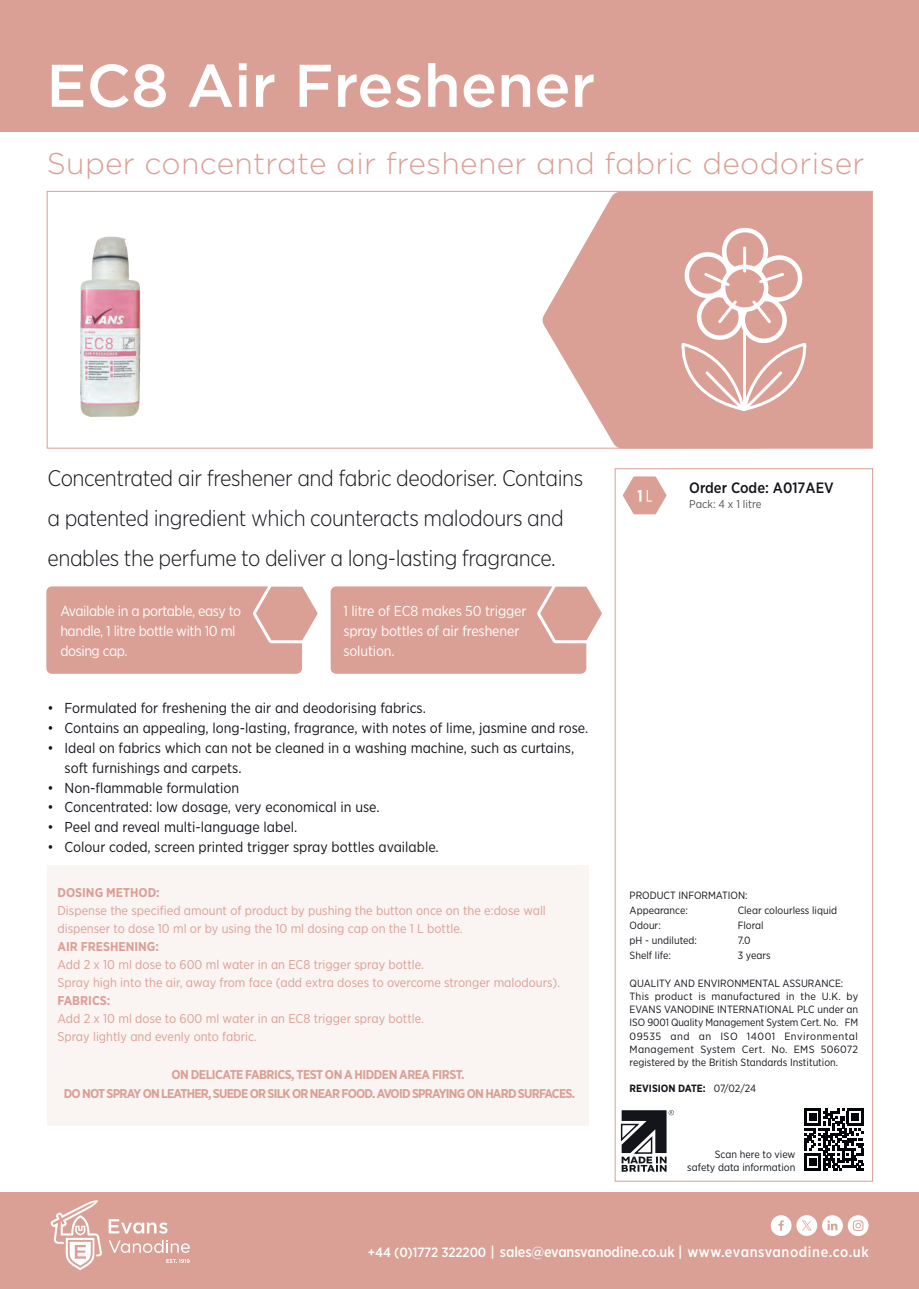
<style>
.page{position:relative;width:919px;height:1289px;background:#fff}
.page>*{position:absolute;margin:0;border:0;box-sizing:border-box;transform-origin:0 0}
.Product_Name{font:500 60px "Gotham";color:#fff}
.Product_Sub-title{font:300 30px "Gotham";letter-spacing:.01em;color:#da9f95}
.Product_Description{font:300 22.5px/39.6px "Gotham Narrow";letter-spacing:-.02em;color:#13151b}
.t1{font:500 15px "Gotham Narrow";color:#13151b}
.t2{font:500 14.55px "Gotham Narrow";letter-spacing:-.01em;color:#fff}
.t3{font:14.4px/19.8px "Gotham Narrow";color:#13151b}
.Box_Quote_Text{font:14.4px/19.8px "Gotham Narrow";letter-spacing:-.03em;color:#fff}
.Body_Text{font:14.4px "Gotham Narrow";letter-spacing:-.01em;color:#fff}
.How_to_Use_Text{font:12.75px/18px "Gotham Narrow";color:#da9f95}
.How_to_Use_Text-2{font:700 12.75px "Gotham Narrow";letter-spacing:-.055em;color:#da9f95}
.How_to_Use_Text-3{font:700 12.75px "Gotham Narrow";color:#da9f95}
.t4{font:11.25px "Gotham Narrow";color:#505256}
.Micro_Text{font:10.5px/13.2px "Gotham Narrow";color:#13151b;text-align:right}
.Micro_Text-2{font:700 10.5px "Gotham Narrow";color:#13151b}
.s1{font-weight:400}
.s2{font-size:13.5px}
</style>
<div class="page">
<div style="left:46px;top:586px;width:256px;height:87px;background:#da9f95;border-radius:6px"></div>
<svg style="left:250px;top:586px;width:68px;height:58px"></svg>
<svg style="left:542px;top:193px;width:328px;height:253px;fill:#da9f95"></svg>
<div style="left:330px;top:586px;width:256px;height:87px;background:#da9f95;border-radius:6px"></div>
<svg style="left:534px;top:586px;width:68px;height:59px"></svg>
<div style="left:0;top:1191px;width:918px;height:97px;background:#da9f95"></div>
<div style="left:0;top:0;width:918px;height:132px;background:#da9f95"></div>
<svg style="left:51px;top:1200px;width:51px;height:70px"></svg>
<svg style="left:109px;top:1219px;width:58px;height:14px"></svg>
<svg style="left:109px;top:1239px;width:81px;height:13px"></svg>
<svg style="left:166px;top:1259px;width:24px;height:3px"></svg>
<div style="left:614px;top:468px;width:258px;height:713px;border:1px solid #da9f95"></div>
<div style="left:47px;top:191px;width:825px;height:257px;border:1px solid #da9f95"></div>
<svg style="left:620px;top:1110px;width:54px;height:61px"></svg>
<svg style="left:770px;top:1215px;width:98px;height:20px"></svg>
<svg style="left:804px;top:1108px;width:59px;height:62px"></svg>
<hr style="left:804px;top:1167px;width:16px;height:3px;background:#000208">
<div style="left:809px;top:1157px;width:7px;height:8px;background:#000208"></div>
<svg style="left:623px;top:476px;width:43px;height:38px"></svg>
<div style="left:48px;top:865px;width:540px;height:261px;background:#faf4f2"></div>
<img style="left:80px;top:236px;width:60px;height:180px">
<svg style="left:678px;top:225px;width:131px;height:188px"></svg>
<p class="Product_Name" style="left:46px;top:46px;width:550px">EC8 Air Freshener</p>
<p class="Product_Sub-title" style="left:47px;top:144px;width:819px">Super concentrate air freshener and fabric deodoriser</p>
<p class="Product_Description" style="left:48px;top:458px;width:537px">Concentrated air freshener and fabric deodoriser. Contains a patented ingredient which counteracts malodours and enables the perfume to deliver a long-lasting fragrance.</p>
<p class="Box_Quote_Text" style="left:60px;top:601px;width:182px">Available in a portable, easy to handle, 1 litre bottle with 10 ml dosing cap.</p>
<p class="Body_Text" style="left:343px;top:602px;width:185px">1 litre of EC8 makes 50 trigger</p>
<p class="Body_Text" style="left:343px;top:622px;width:177px">spray bottles of air freshener</p>
<p class="Body_Text" style="left:343px;top:642px;width:53px">solution.</p>
<p class="t3" style="left:48px;top:698px;width:380px">• Formulated for freshening the air and deodorising fabrics.</p>
<p class="t3" style="left:48px;top:718px;width:542px">• Contains an appealing, long-lasting, fragrance, with notes of lime, jasmine and rose.</p>
<p class="t3" style="left:65px;top:737px;width:511px;text-indent:-17px">• Ideal on fabrics which can not be cleaned in a washing machine, such as curtains, soft furnishings and carpets.</p>
<p class="t3" style="left:48px;top:777px;width:193px">• Non-flammable formulation</p>
<p class="t3" style="left:48px;top:797px;width:333px">• Concentrated: low dosage, very economical in use.</p>
<p class="t3" style="left:48px;top:817px;width:251px">• Peel and reveal multi-language label.</p>
<p class="t3" style="left:48px;top:836px;width:393px">• Colour coded, screen printed trigger spray bottles available.</p>
<p class="How_to_Use_Text-3" style="left:57px;top:884px;width:104px">DOSING METHOD:</p>
<p class="How_to_Use_Text" style="left:57px;top:901px;width:490px">Dispense the specified amount of product by pushing the button once on the e:dose wall dispenser to dose 10 ml or by using the 10 ml dosing cap on the 1 L bottle.</p>
<p class="How_to_Use_Text-3" style="left:57px;top:938px;width:103px">AIR FRESHENING:</p>
<p class="How_to_Use_Text" style="left:57px;top:955px;width:368px">Add 2 x 10 ml dose to 600 ml water in an EC8 trigger spray bottle.</p>
<p class="How_to_Use_Text" style="left:57px;top:973px;width:504px">Spray high into the air, away from face (add extra doses to overcome stronger malodours).</p>
<p class="How_to_Use_Text-3" style="left:57px;top:992px;width:54px">FABRICS:</p>
<p class="How_to_Use_Text" style="left:57px;top:1009px;width:368px">Add 2 x 10 ml dose to 600 ml water in an EC8 trigger spray bottle.</p>
<p class="How_to_Use_Text" style="left:57px;top:1027px;width:201px">Spray lightly and evenly onto fabric.</p>
<p class="How_to_Use_Text-2" style="left:171px;top:1066px;width:294px">ON DELICATE FABRICS, TEST ON A HIDDEN AREA FIRST.</p>
<p class="How_to_Use_Text-2" style="left:64px;top:1085px;width:513px">DO NOT SPRAY ON LEATHER, SUEDE OR SILK OR NEAR FOOD. AVOID SPRAYING ON HARD SURFACES.</p>
<p class="t1" style="left:689px;top:478px;width:146px">Order Code: A017AEV</p>
<p class="t4" style="left:689px;top:497px;width:74px">Pack: 4 x 1 litre</p>
<p class="Micro_Text" style="left:629px;top:888px;width:120px">PRODUCT INFORMATION:</p>
<p class="Micro_Text" style="left:629px;top:903px;width:60px">Appearance:</p>
<p class="Micro_Text" style="left:737px;top:903px;width:101px">Clear colourless liquid</p>
<p class="Micro_Text" style="left:629px;top:918px;width:33px">Odour:</p>
<p class="Micro_Text" style="left:737px;top:918px;width:27px">Floral</p>
<p class="Micro_Text" style="left:629px;top:933px;width:69px">pH - undiluted:</p>
<p class="Micro_Text" style="left:737px;top:933px;width:15px">7.0</p>
<p class="Micro_Text" style="left:629px;top:948px;width:43px">Shelf life:</p>
<p class="Micro_Text" style="left:737px;top:948px;width:34px">3 years</p>
<p class="Micro_Text" style="left:629px;top:976px;width:215px">QUALITY AND ENVIRONMENTAL ASSURANCE:</p>
<p class="Micro_Text" style="left:629px;top:989px;width:230px;text-align:justify">This product is manufactured in the U.K. by EVANS VANODINE INTERNATIONAL PLC under an ISO 9001 Quality Management System Cert. No. FM 09535 and an ISO 14001 Environmental Management System Cert. No. EMS 506072 registered by the British Standards Institution.</p>
<p class="Micro_Text-2" style="left:629px;top:1081px;width:128px">REVISION DATE: <span class="s1">07/02/24</span></p>
<p class="Micro_Text" style="left:687px;top:1147px;width:110px">Scan here to view safety data information</p>
<h3 class="t2" style="left:368px;top:1242px;width:502px"><span class="s2">+44 (0)1772 322200</span> | sales@evansvanodine.co.uk | www.evansvanodine.co.uk</h3>
</div>
